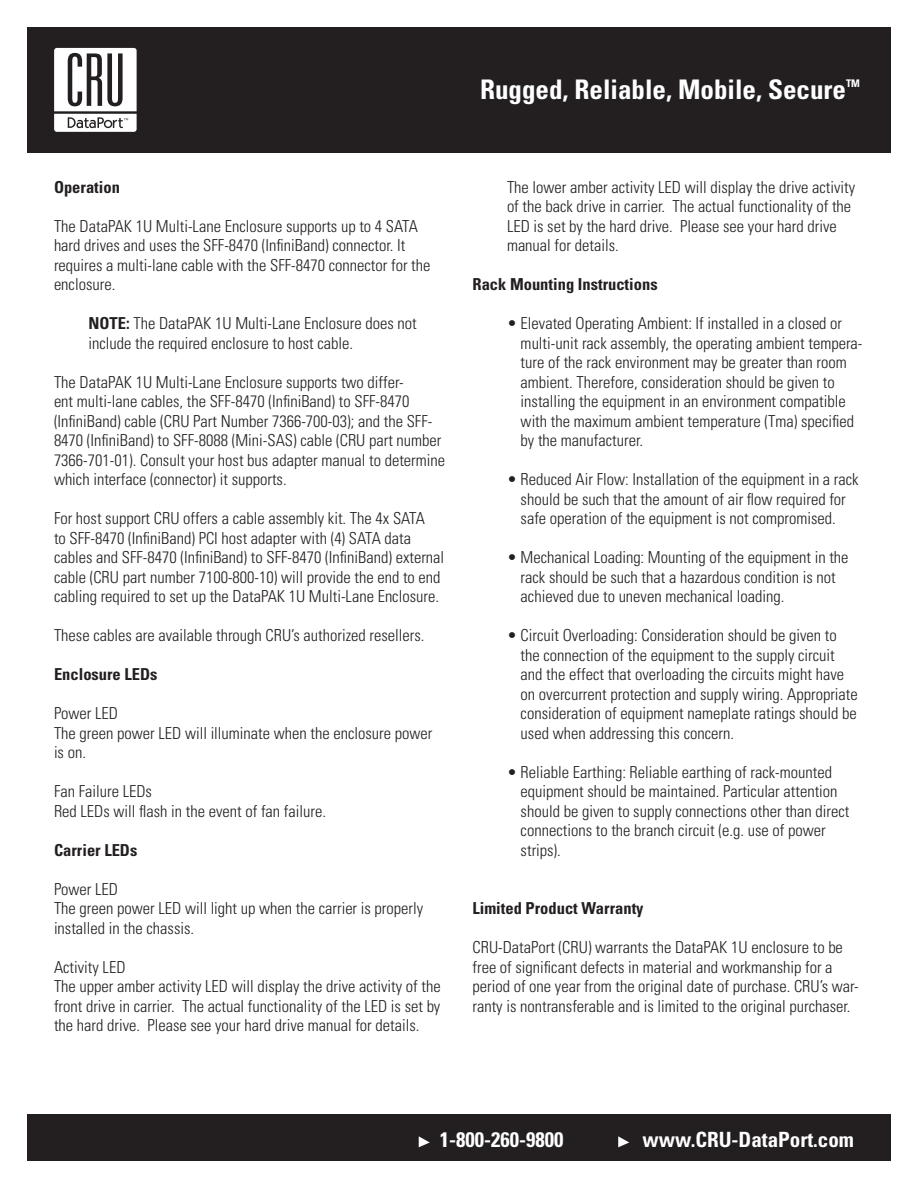
<style>
.page{position:relative;width:918px;height:1188px;background:#fff}
.page>*{position:absolute;margin:0;border:0;box-sizing:border-box;transform-origin:0 0}
.t1{font:700 condensed 27px "Univers";color:#fff}
.t2{font:700 condensed 21px "Univers";color:#fff}
.t3{font:300 condensed 16.5px/19.5px "Univers";color:#231f20}
.t4{font:700 condensed 16.5px "Univers";color:#231f20}
.t5{font:700 condensed 10.5px "Univers";color:#fff}
.s1{font-weight:700}
</style>
<div class="page">
<div style="left:27px;top:27px;width:864px;height:126px;background:#231f20"></div>
<div style="left:27px;top:1115px;width:864px;height:46px;background:#231f20"></div>
<svg style="left:419px;top:1136px;width:11px;height:11px"></svg>
<svg style="left:618px;top:1136px;width:11px;height:11px"></svg>
<svg style="left:54px;top:48px;width:83px;height:84px"></svg>
<h1 class="t1" style="left:480px;top:73px;width:368px">Rugged, Reliable, Mobile, Secure</h1>
<p class="t5" style="left:846px;top:77px;width:15px">TM</p>
<p class="t4" style="left:54px;top:177px;width:67px">Operation</p>
<p class="t3" style="left:54px;top:216px;width:378px">The DataPAK 1U Multi-Lane Enclosure supports up to 4 SATA hard drives and uses the SFF-8470 (InfiniBand) connector. It requires a multi-lane cable with the SFF-8470 connector for the enclosure.</p>
<p class="t3" style="left:88px;top:313px;width:330px"><span class="s1">NOTE:</span> The DataPAK 1U Multi-Lane Enclosure does not include the required enclosure to host cable.</p>
<p class="t3" style="left:54px;top:372px;width:393px">The DataPAK 1U Multi-Lane Enclosure supports two differ-<br>ent multi-lane cables, the SFF-8470 (InfiniBand) to SFF-8470 (InfiniBand) cable (CRU Part Number 7366-700-03); and the SFF-8470 (InfiniBand) to SFF-8088 (Mini-SAS) cable (CRU part number 7366-701-01). Consult your host bus adapter manual to determine which interface (connector) it supports.</p>
<p class="t3" style="left:54px;top:508px;width:392px">For host support CRU offers a cable assembly kit. The 4x SATA<br>to SFF-8470 (InfiniBand) PCI host adapter with (4) SATA data cables and SFF-8470 (InfiniBand) to SFF-8470 (InfiniBand) external cable (CRU part number 7100-800-10) will provide the end to end cabling required to set up the DataPAK 1U Multi-Lane Enclosure.</p>
<p class="t3" style="left:54px;top:625px;width:372px">These cables are available through CRU’s authorized resellers.</p>
<p class="t4" style="left:54px;top:664px;width:105px">Enclosure LEDs</p>
<p class="t3" style="left:54px;top:703px;width:66px">Power LED</p>
<p class="t3" style="left:54px;top:723px;width:380px">The green power LED will illuminate when the enclosure power is on.</p>
<p class="t3" style="left:54px;top:781px;width:100px">Fan Failure LEDs</p>
<p class="t3" style="left:54px;top:801px;width:274px">Red LEDs will flash in the event of fan failure.</p>
<p class="t4" style="left:54px;top:840px;width:85px">Carrier LEDs</p>
<p class="t3" style="left:54px;top:879px;width:66px">Power LED</p>
<p class="t3" style="left:54px;top:898px;width:371px">The green power LED will light up when the carrier is properly installed in the chassis.</p>
<p class="t3" style="left:54px;top:957px;width:73px">Activity LED</p>
<p class="t3" style="left:54px;top:976px;width:388px;text-align:justify">The upper amber activity LED will display the drive activity of the front drive in carrier. The actual functionality of the LED is set by the hard drive. Please see your hard drive manual for details.</p>
<p class="t3" style="left:507px;top:177px;width:350px">The lower amber activity LED will display the drive activity of the back drive in carrier. The actual functionality of the LED is set by the hard drive. Please see your hard drive manual for details.</p>
<p class="t4" style="left:472px;top:274px;width:187px">Rack Mounting Instructions</p>
<p class="t3" style="left:521px;top:314px;width:343px;text-indent:-14px">• Elevated Operating Ambient: If installed in a closed or multi-unit rack assembly, the operating ambient tempera&shy;ture of the rack environment may be greater than room ambient. Therefore, consideration should be given to installing the equipment in an environment compatible with the maximum ambient temperature (Tma) specified by the manufacturer.</p>
<p class="t3" style="left:507px;top:470px;width:353px;text-align:center">• Reduced Air Flow: Installation of the equipment in a rack should be such that the amount of air flow required for safe operation of the equipment is not compromised.</p>
<p class="t3" style="left:521px;top:548px;width:329px;text-indent:-14px">• Mechanical Loading: Mounting of the equipment in the rack should be such that a hazardous condition is not achieved due to uneven mechanical loading.</p>
<p class="t3" style="left:521px;top:626px;width:339px;text-indent:-14px">• Circuit Overloading: Consideration should be given to the connection of the equipment to the supply circuit and the effect that overloading the circuits might have on overcurrent protection and supply wiring. Appropriate consideration of equipment nameplate ratings should be used when addressing this concern.</p>
<p class="t3" style="left:521px;top:762px;width:330px;text-indent:-14px">• Reliable Earthing: Reliable earthing of rack-mounted equipment should be maintained. Particular attention should be given to supply connections other than direct connections to the branch circuit (e.g. use of power strips).</p>
<p class="t4" style="left:472px;top:898px;width:173px">Limited Product Warranty</p>
<p class="t3" style="left:472px;top:938px;width:388px">CRU-DataPort (CRU) warrants the DataPAK 1U enclosure to be free of significant defects in material and workmanship for a period of one year from the original date of purchase. CRU’s war&shy;ranty is nontransferable and is limited to the original purchaser.</p>
<p class="t2" style="left:440px;top:1127px;width:125px">1-800-260-9800</p>
<p class="t2" style="left:642px;top:1127px;width:213px">www.CRU-DataPort.com</p>
</div>
